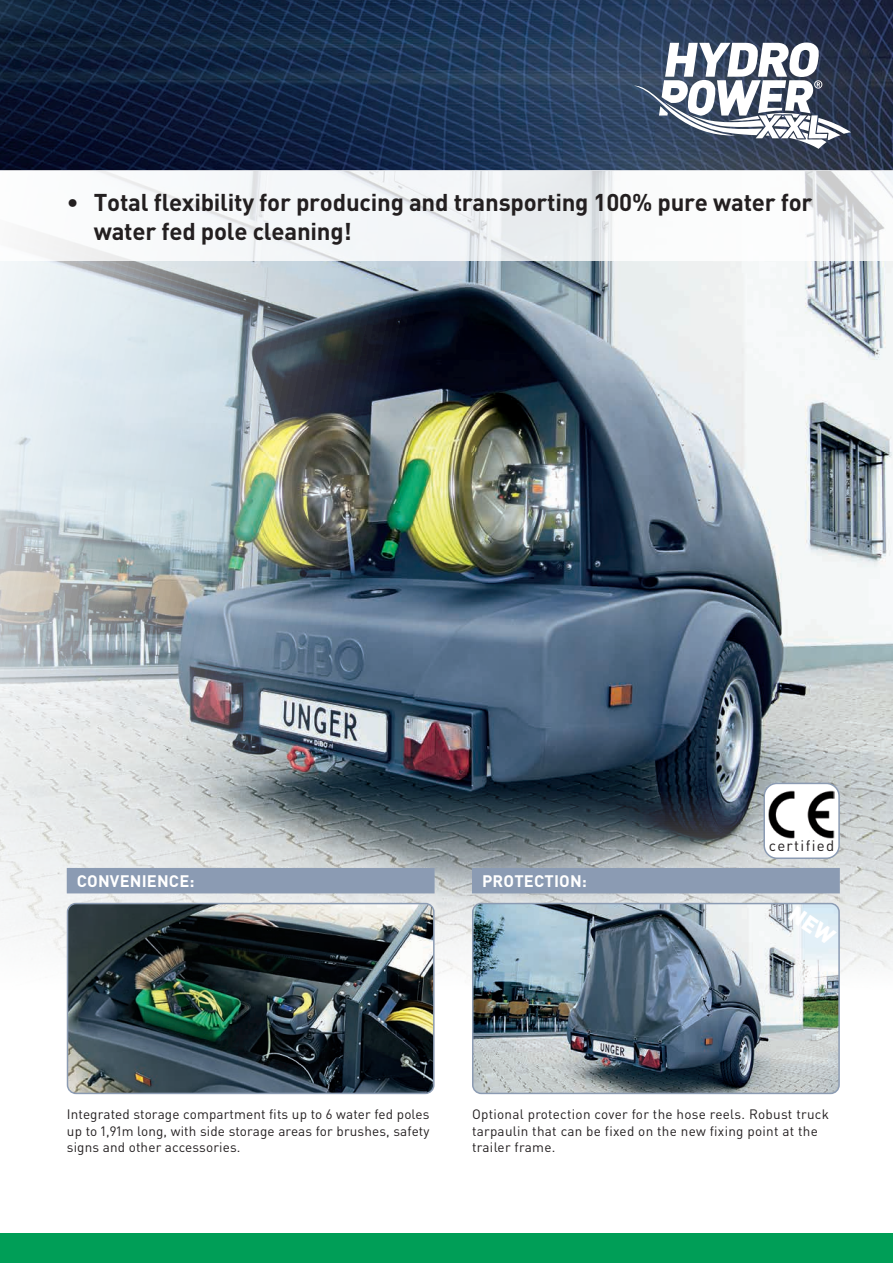
<style>
.page{position:relative;width:893px;height:1263px;background:#fff}
.page>*{position:absolute;margin:0;border:0;box-sizing:border-box;transform-origin:0 0}
.t1{font:700 24px/28.8px "DIN Pro";letter-spacing:-.01em;color:#231f20}
.t2{font:700 16.5px "DIN Pro";letter-spacing:.01em;color:#fff}
.t3{font:15px "DIN Pro";letter-spacing:.09em;color:#231f20}
.t4{font:13.5px/16.5px "DIN Pro";letter-spacing:.02em;color:#231f20;text-align:justify}
</style>
<div class="page">
<img style="left:0;top:261px;width:893px;height:527px">
<div style="left:0;top:1233px;width:893px;height:30px;background:#009e57"></div>
<img style="left:0;top:0;width:893px;height:170px">
<svg style="left:0;top:788px;width:893px;height:307px"></svg>
<svg style="left:634px;top:43px;width:217px;height:106px"></svg>
<img style="left:473px;top:903px;width:366px;height:190px">
<div style="left:472px;top:903px;width:368px;height:191px;border:2px solid #8b9bb3;border-radius:9px"></div>
<img style="left:68px;top:903px;width:366px;height:190px">
<div style="left:67px;top:903px;width:368px;height:191px;border:2px solid #8b9bb3;border-radius:9px"></div>
<svg style="left:0;top:170px;width:893px;height:91px;fill:#f5f7f9"></svg>
<div style="left:764px;top:783px;width:75px;height:75px;background:#fff;border-radius:13px"></div>
<div style="left:763px;top:783px;width:77px;height:76px;border:2px solid #8b9bb3;border-radius:13px"></div>
<img style="left:768px;top:791px;width:66px;height:47px">
<svg style="left:471px;top:867px;width:370px;height:27px;background:#8e9db4"></svg>
<svg style="left:66px;top:867px;width:369px;height:27px;background:#8f9fb5"></svg>
<svg style="left:788px;top:905px;width:49px;height:41px"></svg>
<h1 class="t1" style="left:94px;top:187px;width:720px;text-indent:-27px">• Total flexibility for producing and transporting 100% pure water for water fed pole cleaning!</h1>
<p class="t2" style="left:77px;top:870px;width:119px">CONVENIENCE:</p>
<p class="t2" style="left:482px;top:870px;width:106px">PROTECTION:</p>
<p class="t3" style="left:769px;top:836px;width:67px">certified</p>
<p class="t4" style="left:67px;top:1106px;width:364px">Integrated storage compartment fits up to 6 water fed poles up to 1,91m long, with side storage areas for brushes, safety signs and other accessories.</p>
<p class="t4" style="left:472px;top:1106px;width:358px;text-align:left">Optional protection cover for the hose reels. Robust truck tarpaulin that can be fixed on the new fixing point at the trailer frame.</p>
</div>
